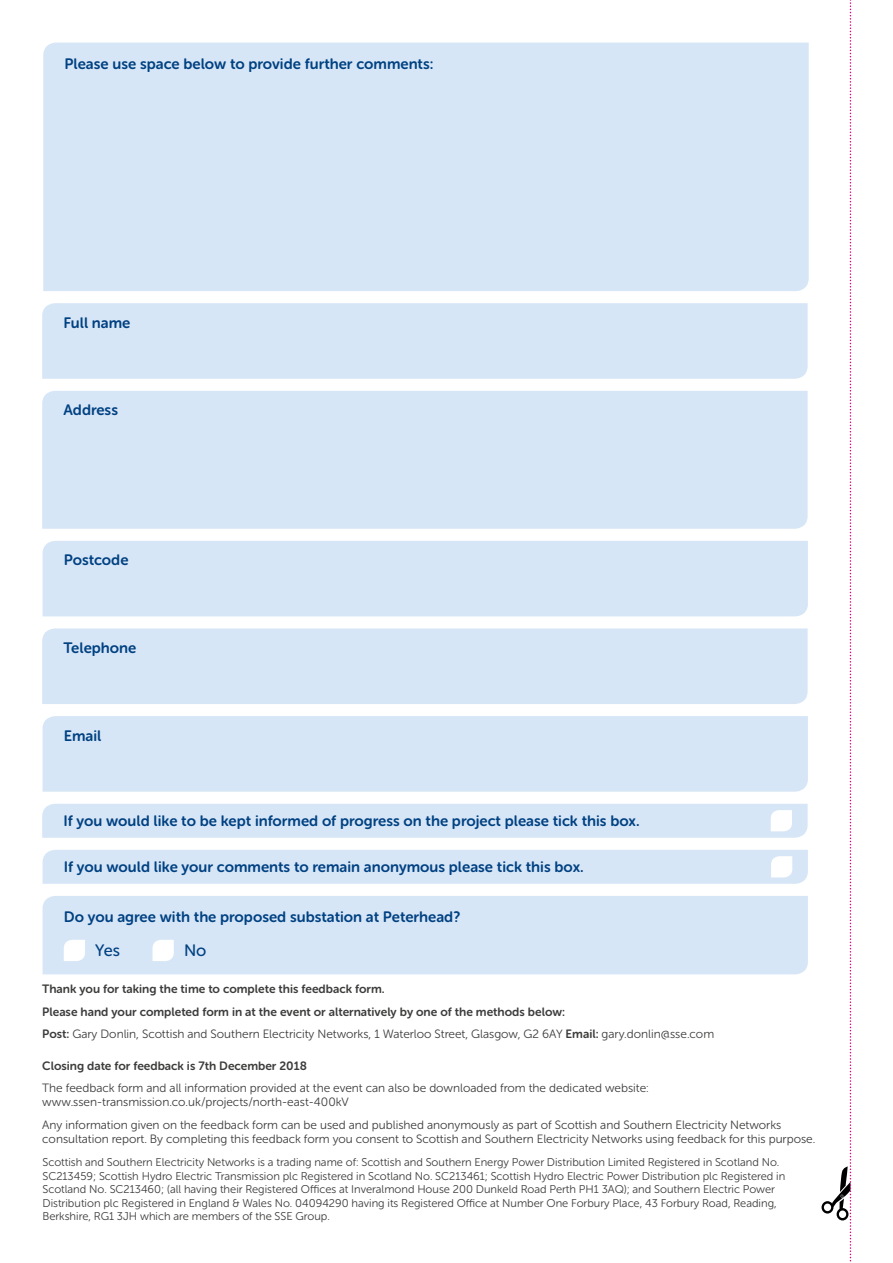
<style>
.page{position:relative;width:893px;height:1263px;background:#fff}
.page>*{position:absolute;margin:0;border:0;box-sizing:border-box;transform-origin:0 0}
.t1{font:16.5px "Museo Sans Rounded 500";color:#004182}
.t2{font:15px "Museo Sans Rounded 700";color:#004182}
.t3{font:12px/14.4px "Museo Sans Rounded 300";color:#3c3c3b}
.t4{font:12px/22.5px "Museo Sans Rounded 700";color:#3c3c3b}
.t5{font:11.25px/13.5px "Museo Sans Rounded 300";color:#3c3c3b}
.s1{font-family:"Museo Sans Rounded 700"}
</style>
<div class="page">
<div style="left:43px;top:43px;width:766px;height:248px;background:#d7e6f6"></div>
<svg style="left:821px;top:0;width:30px;height:1262px"></svg>
<div style="left:42px;top:303px;width:766px;height:76px;background:#d7e6f6"></div>
<div style="left:42px;top:391px;width:766px;height:138px;background:#d7e6f6"></div>
<div style="left:43px;top:541px;width:765px;height:75px;background:#d7e6f6"></div>
<div style="left:42px;top:628px;width:766px;height:76px;background:#d7e6f6"></div>
<div style="left:43px;top:716px;width:765px;height:76px;background:#d7e6f6"></div>
<div style="left:42px;top:804px;width:766px;height:34px;background:#d7e6f6"></div>
<div style="left:43px;top:850px;width:765px;height:34px;background:#d7e6f6"></div>
<div style="left:43px;top:896px;width:765px;height:78px;background:#d7e6f6"></div>
<svg style="left:64px;top:940px;width:21px;height:21px"></svg>
<svg style="left:153px;top:940px;width:21px;height:21px"></svg>
<h2 class="t2" style="left:65px;top:56px;width:370px">Please use space below to provide further comments:</h2>
<h2 class="t2" style="left:63px;top:314px;width:68px">Full name</h2>
<h2 class="t2" style="left:63px;top:402px;width:56px">Address</h2>
<h2 class="t2" style="left:64px;top:552px;width:66px">Postcode</h2>
<h2 class="t2" style="left:63px;top:639px;width:74px">Telephone</h2>
<h2 class="t2" style="left:64px;top:727px;width:39px">Email</h2>
<h2 class="t2" style="left:63px;top:812px;width:578px">If you would like to be kept informed of progress on the project please tick this box.</h2>
<h2 class="t2" style="left:64px;top:858px;width:521px">If you would like your comments to remain anonymous please tick this box.</h2>
<h2 class="t2" style="left:64px;top:908px;width:398px">Do you agree with the proposed substation at Peterhead?</h2>
<h1 class="t1" style="left:95px;top:941px;width:26px">Yes</h1>
<h1 class="t1" style="left:184px;top:941px;width:24px">No</h1>
<p class="t4" style="left:42px;top:978px;width:524px">Thank you for taking the time to complete this feedback form.<br>Please hand your completed form in at the event or alternatively by one of the methods below:</p>
<p class="t3" style="left:42px;top:1027px;width:673px"><span class="s1">Post:</span> Gary Donlin, Scottish and Southern Electricity Networks, 1 Waterloo Street, Glasgow, G2 6AY <span class="s1">Email:</span> gary.donlin@sse.com</p>
<p class="t4" style="left:42px;top:1054px;width:266px">Closing date for feedback is 7th December 2018</p>
<p class="t3" style="left:42px;top:1081px;width:608px">The feedback form and all information provided at the event can also be downloaded from the dedicated website: www.ssen-transmission.co.uk/projects/north-east-400kV</p>
<p class="t3" style="left:42px;top:1118px;width:775px">Any information given on the feedback form can be used and published anonymously as part of Scottish and Southern Electricity Networks consultation report. By completing this feedback form you consent to Scottish and Southern Electricity Networks using feedback for this purpose.</p>
<p class="t5" style="left:43px;top:1156px;width:744px">Scottish and Southern Electricity Networks is a trading name of: Scottish and Southern Energy Power Distribution Limited Registered in Scotland No.<br>SC213459; Scottish Hydro Electric Transmission plc Registered in Scotland No. SC213461; Scottish Hydro Electric Power Distribution plc Registered in Scotland No. SC213460; (all having their Registered Offices at Inveralmond House 200 Dunkeld Road Perth PH1 3AQ); and Southern Electric Power Distribution plc Registered in England &amp; Wales No. 04094290 having its Registered Office at Number One Forbury Place, 43 Forbury Road, Reading, Berkshire, RG1 3JH which are members of the SSE Group.</p>
</div>
